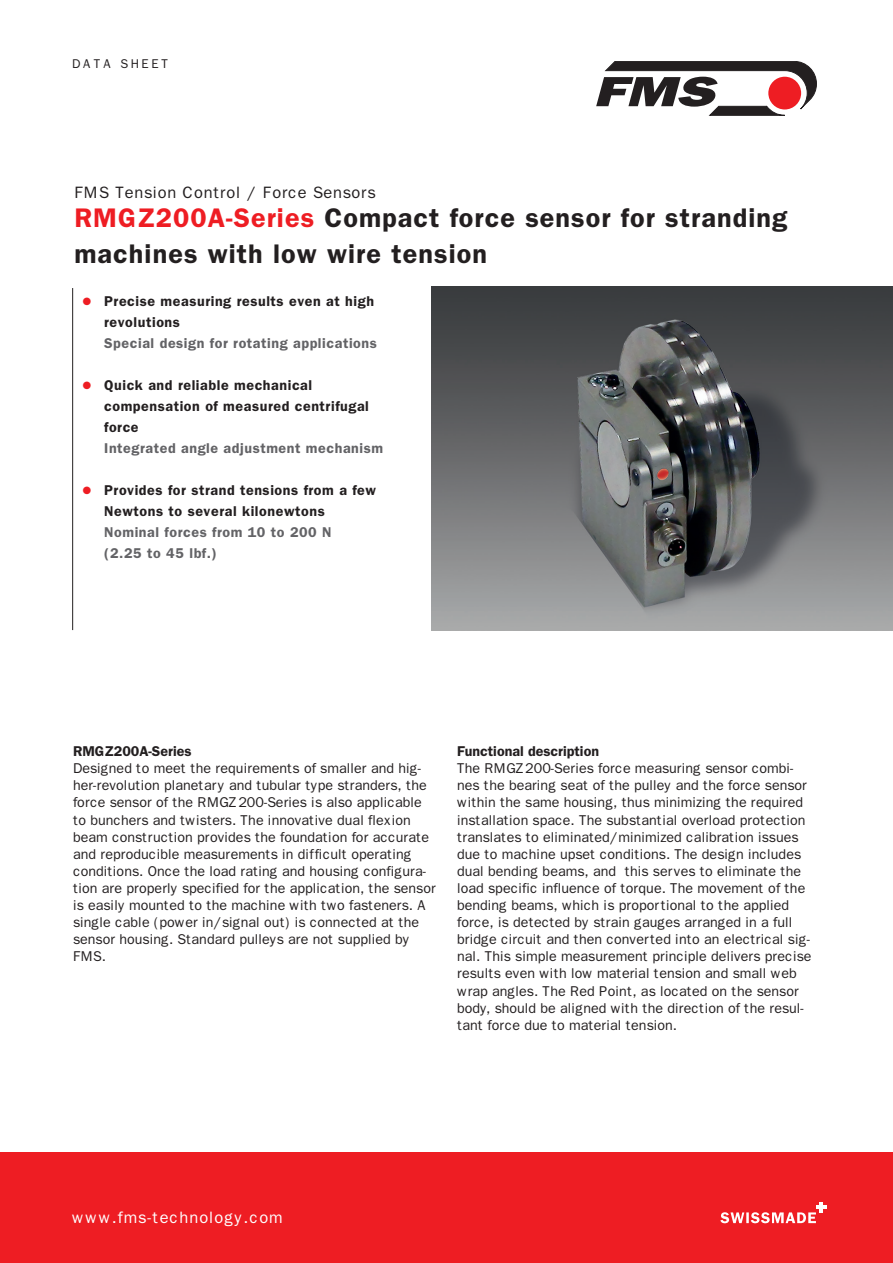
<style>
.page{position:relative;width:893px;height:1263px;background:#fff}
.page>*{position:absolute;margin:0;border:0;box-sizing:border-box;transform-origin:0 0}
.Head_demi_18p__Grund{font:600 27px/36px "Franklin Gothic";letter-spacing:.04em;color:#231f20}
.Head_demi_16__8{font:16.5px "Franklin Gothic";letter-spacing:.04em;color:#231f20}
.AdresseWWW_heavy_10{font:16.5px "Franklin Gothic";letter-spacing:.06em;color:#fff}
.t1{font:14.25px/17.1px "Franklin Gothic";color:#231f20}
.Benefits_demi_schwar{font:600 14.25px/21px "Franklin Gothic";letter-spacing:.04em;color:#231f20}
.Benefits_demi_grau_9{font:600 14.25px/21px "Franklin Gothic";letter-spacing:.04em;color:#636366}
.Benefits_demi_schwar-2{font:600 14.25px "Franklin Gothic";color:#231f20}
.Rubrik_demi_8_5__8{font:12.75px "Franklin Gothic";letter-spacing:.2em;color:#231f20}
.s1{color:#ee1d23}
</style>
<div class="page">
<hr style="left:72px;top:288px;width:1px;height:342px;background:#231f20">
<svg style="left:596px;top:61px;width:221px;height:54px"></svg>
<img style="left:432px;top:286px;width:461px;height:344px">
<div style="left:0;top:1152px;width:893px;height:111px;background:#ee1d23"></div>
<hr style="left:816px;top:1205px;width:11px;height:4px;background:#fff">
<svg style="left:720px;top:1202px;width:103px;height:21px"></svg>
<p class="Rubrik_demi_8_5__8" style="left:72px;top:57px;width:98px">DATA SHEET</p>
<p class="Head_demi_16__8" style="left:74px;top:183px;width:303px">FMS Tension Control / Force Sensors</p>
<p class="Head_demi_18p__Grund" style="left:74px;top:199px;width:714px"><span class="s1">RMGZ200A-Series</span> Compact force sensor for stranding machines with low wire tension</p>
<p class="Benefits_demi_schwar" style="left:104px;top:291px;width:271px;text-indent:-21px"><span class="s1">●</span> Precise measuring results even at high revolutions</p>
<p class="Benefits_demi_grau_9" style="left:104px;top:333px;width:274px">Special design for rotating applications</p>
<p class="Benefits_demi_schwar" style="left:104px;top:375px;width:266px;text-indent:-21px"><span class="s1">●</span> Quick and reliable mechanical compensation of measured centrifugal force</p>
<p class="Benefits_demi_grau_9" style="left:104px;top:438px;width:281px">Integrated angle adjustment mechanism</p>
<p class="Benefits_demi_schwar" style="left:104px;top:480px;width:273px;text-indent:-21px"><span class="s1">●</span> Provides for strand tensions from a few<br>Newtons to several kilonewtons</p>
<p class="Benefits_demi_grau_9" style="left:104px;top:522px;width:229px">Nominal forces from 10 to 200 N (2.25 to 45 lbf.)</p>
<p class="Benefits_demi_schwar-2" style="left:73px;top:743px;width:120px">RMGZ200A-Series</p>
<p class="t1" style="left:73px;top:760px;width:364px">Designed to meet the requirements of smaller and hig&shy;her-revolution planetary and tubular type stranders, the force sensor of the RMGZ200-Series is also applicable to bunchers and twisters. The innovative dual flexion beam construction provides the foundation for accurate and reproducible measurements in difficult operating conditions. Once the load rating and housing configura&shy;tion are properly specified for the application, the sensor is easily mounted to the machine with two fasteners. A single cable (power in/signal out) is connected at the sensor housing. Standard pulleys are not supplied by FMS.</p>
<p class="Benefits_demi_schwar-2" style="left:457px;top:743px;width:143px">Functional description</p>
<p class="t1" style="left:457px;top:760px;width:356px">The RMGZ200-Series force measuring sensor combi&shy;nes the bearing seat of the pulley and the force sensor within the same housing, thus minimizing the required installation space. The substantial overload protection translates to eliminated/minimized calibration issues due to machine upset conditions. The design includes dual bending beams, and this serves to eliminate the load specific influence of torque. The movement of the bending beams, which is proportional to the applied force, is detected by strain gauges arranged in a full bridge circuit and then converted into an electrical sig&shy;nal. This simple measurement principle delivers precise results even with low material tension and small web wrap angles. The Red Point, as located on the sensor body, should be aligned with the direction of the resul&shy;tant force due to material tension.</p>
<p class="AdresseWWW_heavy_10" style="left:72px;top:1208px;width:212px">www.fms-technology.com</p>
</div>
